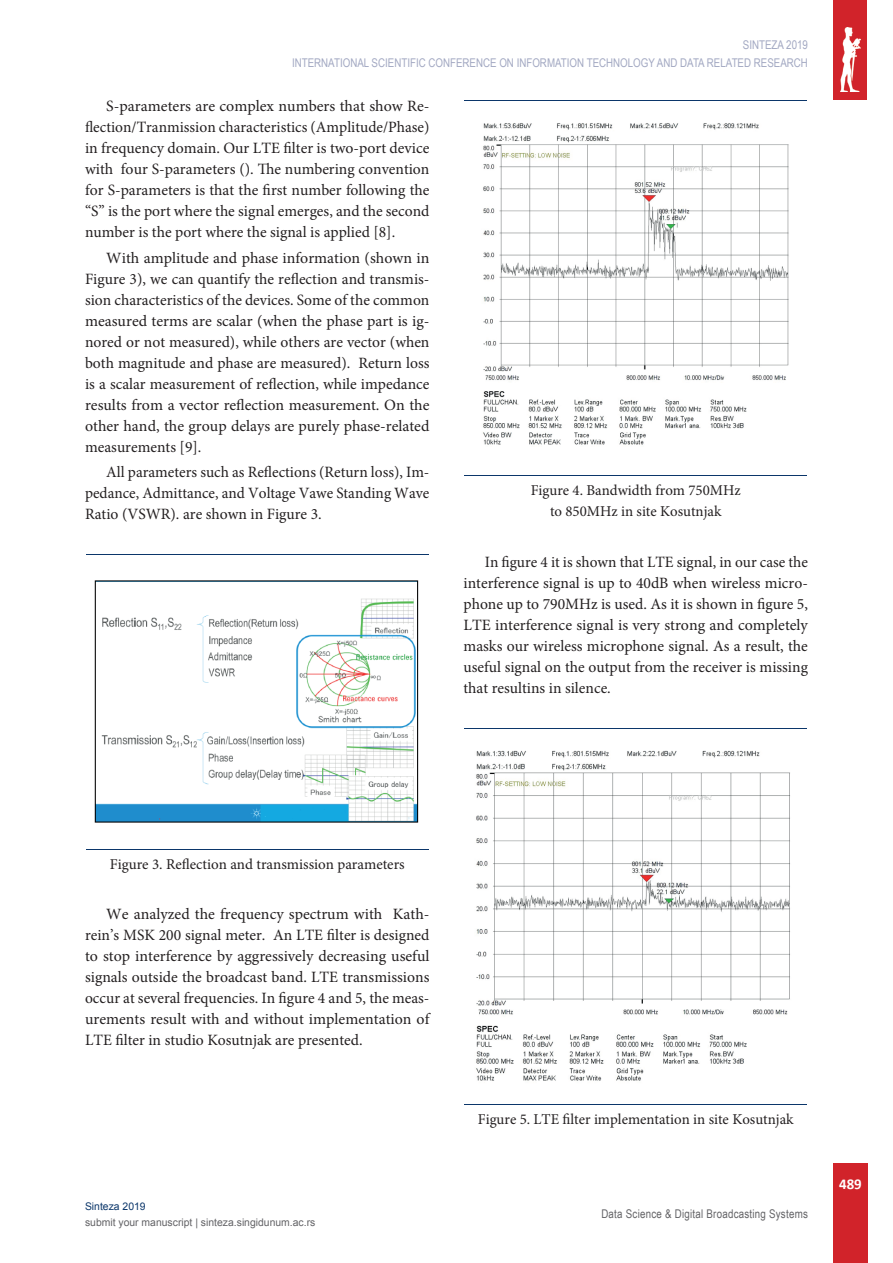
<style>
.page{position:relative;width:893px;height:1263px;background:#fff}
.page>*{position:absolute;margin:0;border:0;box-sizing:border-box;transform-origin:0 0}
.t1{font:15.75px/21px "Minion Pro";color:#231f20;text-align:justify}
.t2{font:15px/21px "Minion Pro";color:#231f20;text-align:center}
.t3{font:700 15px "Calibri";color:#fff}
.t4{font:12px/18px "Arial Narrow";color:#a2a8c2;text-align:right}
.t5{font:12px "Arial Narrow";letter-spacing:.02em;color:#636366}
.t6{font:10.5px "Arial";color:#636366}
.t7{font:10.5px "Arial";color:#0b366a}
</style>
<div class="page">
<div style="left:833px;top:1163px;width:34px;height:100px;background:#d1232a"></div>
<div style="left:834px;top:0;width:33px;height:100px;background:#d1232a"></div>
<img style="left:840px;top:28px;width:21px;height:63px">
<hr style="left:86px;top:554px;width:343px;height:1px;background:#0b366a">
<hr style="left:86px;top:849px;width:343px;height:1px;background:#0b366a">
<img style="left:94px;top:580px;width:325px;height:243px">
<hr style="left:464px;top:100px;width:343px;height:1px;background:#0b366a">
<hr style="left:464px;top:475px;width:343px;height:1px;background:#0b366a">
<img style="left:483px;top:123px;width:306px;height:322px">
<hr style="left:464px;top:728px;width:343px;height:1px;background:#0b366a">
<hr style="left:464px;top:1104px;width:343px;height:1px;background:#0b366a">
<img style="left:476px;top:750px;width:314px;height:331px">
<p class="t4" style="left:292px;top:35px;width:517px">SINTEZA 2019<br>INTERNATIONAL SCIENTIFIC CONFERENCE ON INFORMATION TECHNOLOGY AND DATA RELATED RESEARCH</p>
<p class="t1" style="left:85px;top:96px;width:346px;text-indent:21px">S-parameters are complex numbers that show Re&shy;flection/Tranmission characteristics (Amplitude/Phase) in frequency domain. Our LTE filter is two-port device with four S-parameters () . The numbering convention for S-parameters is that the first number following the “S” is the port where the signal emerges, and the second number is the port where the signal is applied [8].</p>
<p class="t1" style="left:85px;top:247px;width:346px;text-indent:21px">With amplitude and phase information (shown in Figure 3), we can quantify the reflection and transmis&shy;sion characteristics of the devices. Some of the common measured terms are scalar (when the phase part is ig&shy;nored or not measured), while others are vector (when both magnitude and phase are measured). Return loss is a scalar measurement of reflection, while impedance results from a vector reflection measurement. On the other hand, the group delays are purely phase-related measurements [9].</p>
<p class="t1" style="left:85px;top:461px;width:346px;text-indent:21px">All parameters such as Reflections (Return loss), Im&shy;pedance, Admittance, and Voltage Vawe Standing Wave Ratio (VSWR). are shown in Figure 3.</p>
<p class="t2" style="left:531px;top:480px;width:212px">Figure 4. Bandwidth from 750MHz to 850MHz in site Kosutnjak</p>
<p class="t1" style="left:463px;top:551px;width:346px;text-indent:21px">In figure 4 it is shown that LTE signal, in our case the inte rference signal is up to 40dB when wireless micro&shy;phone up to 790MHz is used. As it is shown in figure 5, LTE interference signal is very strong and completely masks our wireless microphone signal. As a result, the useful signal on the output from the receiver is missing that resultins in silence.</p>
<p class="t2" style="left:110px;top:853px;width:296px">Figure 3. Reflection and transmission parameters</p>
<p class="t1" style="left:85px;top:904px;width:346px;text-indent:21px">We analyzed the frequency spectrum with Kath&shy;rein’s MSK 200 signal meter. An LTE filter is designed to stop interference by aggressively decreasing useful signals outside the broadcast band. LTE transmissions occur at several frequencies. In figure 4 and 5, the meas&shy;urements result with and without implementation of LTE filter in studio Kosutnjak are presented.</p>
<p class="t7" style="left:85px;top:1199px;width:62px">Sinteza 2019</p>
<p class="t6" style="left:85px;top:1215px;width:232px">submit your manuscript | sinteza.singidunum.ac.rs</p>
<p class="t2" style="left:478px;top:1109px;width:317px">Figure 5. LTE filter implementation in site Kosutnjak</p>
<p class="t5" style="left:601px;top:1205px;width:208px">Data Science &amp; Digital Broadcasting Systems</p>
<p class="t3" style="left:839px;top:1175px;width:24px">489</p>
</div>
